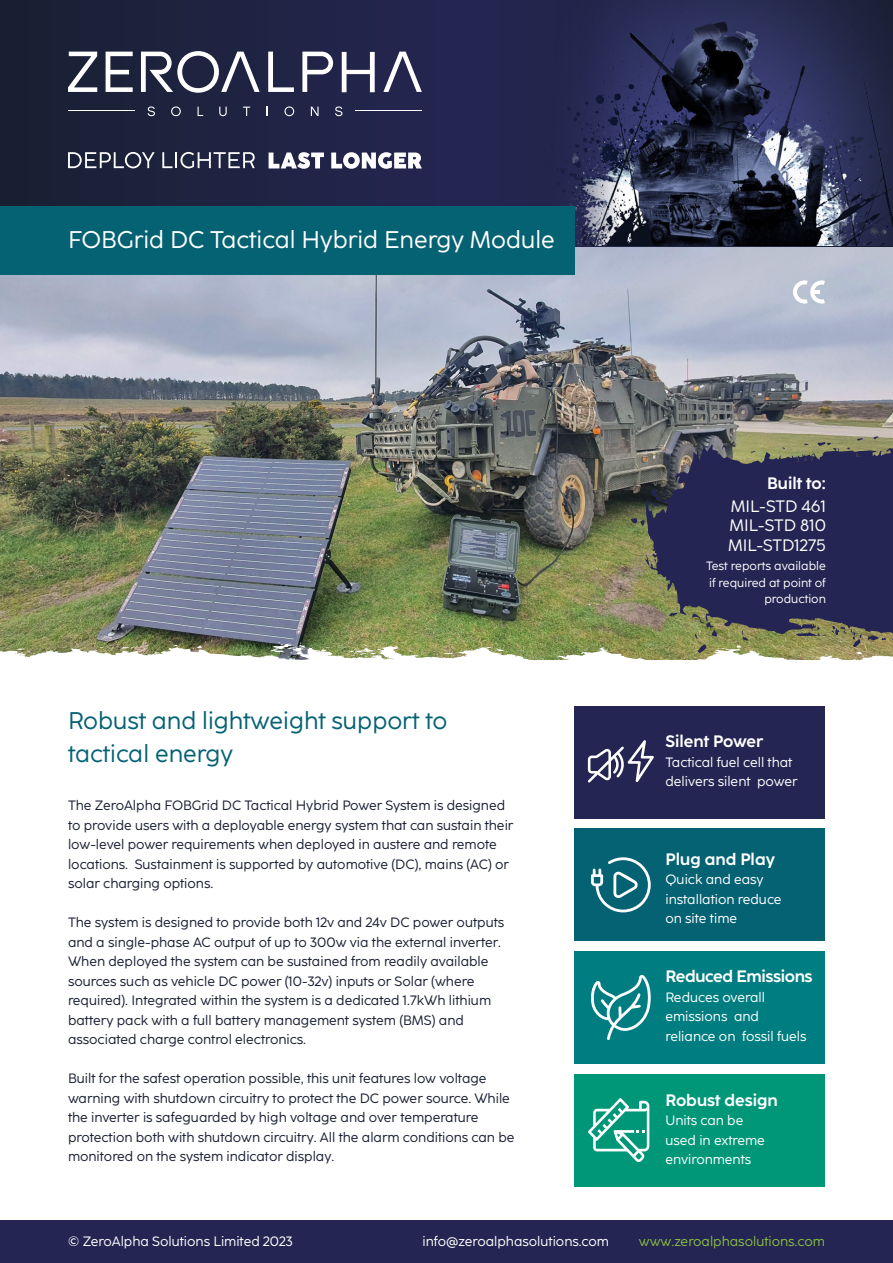
<style>
.page{position:relative;width:893px;height:1263px;background:#fff}
.page>*{position:absolute;margin:0;border:0;box-sizing:border-box;transform-origin:0 0}
.t1{font:24px/33px "Coco Sharp";color:#056273}
.t2{font:24px "Coco Sharp";color:#fff}
.t3{font:700 16.5px "Coco Sharp";color:#fff}
.t4{font:16.5px/19.5px "Coco Sharp";color:#fff;text-align:justify}
.t5{font:700 16.5px "Coco Sharp";letter-spacing:-.02em;color:#fff}
.t6{font:13.5px/19.5px "Coco Sharp";color:#1a2033}
.t7{font:13.5px/19.5px "Coco Sharp";color:#fff}
.t8{font:13.5px "Coco Sharp";color:#89bc43}
.t9{font:12px/16.5px "Coco Sharp";color:#fff;text-align:right}
</style>
<div class="page">
<img style="left:0;top:247px;width:893px;height:366px">
<svg style="left:645px;top:443px;width:248px;height:170px;background:#313254"></svg>
<svg style="left:631px;top:518px;width:14px;height:8px"></svg>
<svg style="left:857px;top:438px;width:6px;height:3px"></svg>
<svg style="left:873px;top:436px;width:6px;height:4px"></svg>
<svg style="left:817px;top:442px;width:14px;height:4px"></svg>
<svg style="left:722px;top:441px;width:13px;height:9px"></svg>
<svg style="left:651px;top:489px;width:14px;height:20px"></svg>
<svg style="left:645px;top:555px;width:11px;height:11px"></svg>
<svg style="left:856px;top:453px;width:3px;height:4px"></svg>
<svg style="left:805px;top:457px;width:8px;height:4px"></svg>
<svg style="left:0;top:0;width:893px;height:247px;background:#1f2344"></svg>
<img style="left:543px;top:0;width:350px;height:246px">
<div style="left:0;top:206px;width:575px;height:68px;background:#056273"></div>
<div style="left:0;top:1220px;width:893px;height:43px;background:#242552"></div>
<div style="left:575px;top:828px;width:250px;height:113px;background:#056273"></div>
<div style="left:575px;top:706px;width:250px;height:113px;background:#242552"></div>
<div style="left:575px;top:951px;width:250px;height:113px;background:#007d80"></div>
<div style="left:575px;top:1074px;width:250px;height:112px;background:#009779"></div>
<svg style="left:588px;top:740px;width:66px;height:42px"></svg>
<svg style="left:591px;top:857px;width:60px;height:55px"></svg>
<svg style="left:591px;top:975px;width:60px;height:65px"></svg>
<svg style="left:588px;top:1098px;width:61px;height:64px"></svg>
<img style="left:0;top:613px;width:893px;height:47px">
<svg style="left:793px;top:280px;width:32px;height:23px"></svg>
<svg style="left:68px;top:52px;width:29px;height:40px"></svg>
<svg style="left:106px;top:52px;width:27px;height:40px"></svg>
<svg style="left:383px;top:52px;width:39px;height:40px"></svg>
<svg style="left:268px;top:52px;width:26px;height:40px"></svg>
<svg style="left:302px;top:52px;width:31px;height:40px"></svg>
<svg style="left:342px;top:52px;width:33px;height:40px"></svg>
<svg style="left:141px;top:51px;width:119px;height:42px"></svg>
<svg style="left:148px;top:106px;width:7px;height:10px"></svg>
<svg style="left:171px;top:106px;width:10px;height:10px"></svg>
<svg style="left:198px;top:107px;width:5px;height:9px"></svg>
<svg style="left:219px;top:107px;width:8px;height:9px"></svg>
<svg style="left:243px;top:107px;width:7px;height:9px"></svg>
<svg style="left:284px;top:106px;width:10px;height:10px"></svg>
<svg style="left:311px;top:107px;width:8px;height:9px"></svg>
<svg style="left:335px;top:106px;width:7px;height:10px"></svg>
<hr style="left:68px;top:110px;width:67px;height:1px;background:#fff">
<hr style="left:355px;top:110px;width:67px;height:1px;background:#fff">
<svg style="left:68px;top:152px;width:87px;height:16px"></svg>
<svg style="left:162px;top:152px;width:93px;height:16px"></svg>
<svg style="left:269px;top:152px;width:55px;height:17px"></svg>
<svg style="left:331px;top:152px;width:91px;height:17px"></svg>
<h1 class="t2" style="left:68px;top:226px;width:488px">FOBGrid DC Tactical Hybrid Energy Module</h1>
<h1 class="t1" style="left:68px;top:704px;width:381px">Robust and lightweight support to tactical energy</h1>
<p class="t6" style="left:68px;top:796px;width:447px">The ZeroAlpha FOBGrid DC Tactical Hybrid Power System is designed to provide users with a deployable energy system that can sustain their low-level power requirements when deployed in austere and remote locations. Sustainment is supported by automotive (DC), mains (AC) or solar charging options.</p>
<p class="t6" style="left:68px;top:913px;width:438px">The system is designed to provide both 12v and 24v DC power outputs and a single-phase AC output of up to 300w via the external inverter.<br>When deployed the system can be sustained from readily available sources such as vehicle DC power (10-32v) inputs or Solar (where required). Integrated within the system is a dedicated 1.7kWh lithium battery pack with a full battery management system (BMS) and associated charge control electronics.</p>
<p class="t6" style="left:68px;top:1069px;width:448px">Built for the safest operation possible, this unit features low voltage warning with shutdown circuitry to protect the DC power source. While the inverter is safeguarded by high voltage and over temperature protection both with shutdown circuitry. All the alarm conditions can be monitored on the system indicator display.</p>
<p class="t3" style="left:767px;top:474px;width:60px">Built to:</p>
<p class="t4" style="left:728px;top:496px;width:99px">MIL-STD 461<br>MIL-STD 810<br>MIL-STD1275</p>
<p class="t9" style="left:706px;top:558px;width:121px">Test reports available if required at point of production</p>
<p class="t3" style="left:665px;top:732px;width:99px">Silent Power</p>
<p class="t7" style="left:665px;top:752px;width:134px">Tactical fuel cell that delivers silent power</p>
<p class="t3" style="left:665px;top:849px;width:111px">Plug and Play</p>
<p class="t7" style="left:665px;top:870px;width:118px">Quick and easy installation reduce on site time</p>
<p class="t5" style="left:665px;top:967px;width:148px">Reduced Emissions</p>
<p class="t7" style="left:665px;top:987px;width:142px">Reduces overall emissions and reliance on fossil fuels</p>
<p class="t3" style="left:665px;top:1090px;width:114px">Robust design</p>
<p class="t7" style="left:665px;top:1111px;width:101px">Units can be used in extreme environments</p>
<p class="t7" style="left:68px;top:1231px;width:226px">© ZeroAlpha Solutions Limited 2023</p>
<p class="t7" style="left:422px;top:1231px;width:188px">info@zeroalphasolutions.com</p>
<p class="t8" style="left:639px;top:1233px;width:188px">www.zeroalphasolutions.com</p>
</div>
